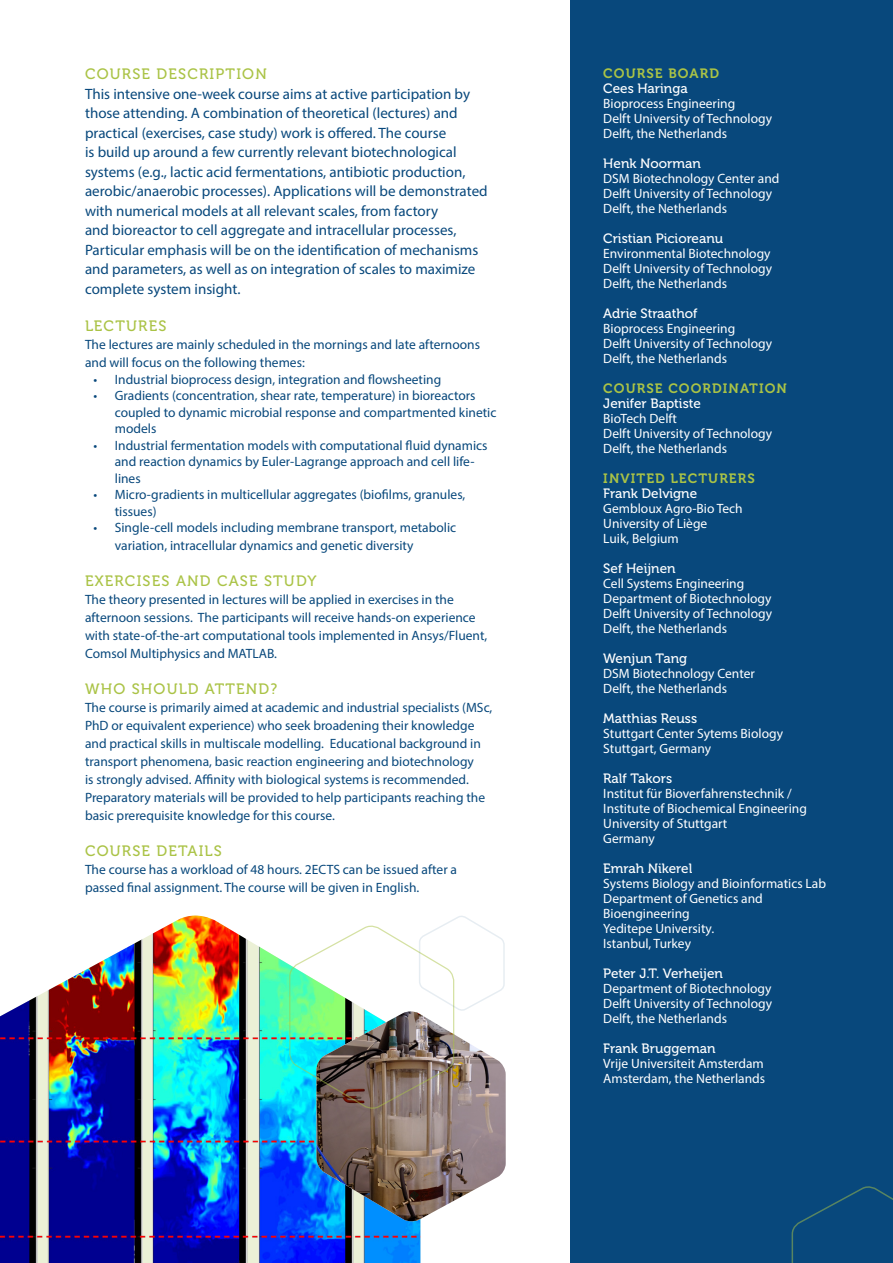
<style>
.page{position:relative;width:893px;height:1263px;background:#fff}
.page>*{position:absolute;margin:0;border:0;box-sizing:border-box;transform-origin:0 0}
.t1{font:15px/19.5px "Myriad Pro";color:#08487c}
.Kopjes{font:15px "Museo 500";letter-spacing:.08em;color:#aac346}
.Kopjes-2{font:13.5px/18px "Myriad Pro";color:#08487c}
.Course_leader_info{font:13.5px/15px "Myriad Pro";color:#fff}
.Course_leader_naam{font:13.5px "Museo 500";color:#fff}
.t2{font:13.5px "Museo 700";letter-spacing:.08em;color:#aac346}
</style>
<div class="page">
<img style="left:0;top:915px;width:420px;height:348px">
<div style="left:571px;top:0;width:322px;height:1263px;background:#08487c"></div>
<svg style="left:791px;top:1186px;width:102px;height:77px"></svg>
<img style="left:289px;top:915px;width:217px;height:307px">
<p class="Kopjes" style="left:85px;top:66px;width:183px">COURSE DESCRIPTION</p>
<p class="t1" style="left:85px;top:84px;width:404px">This intensive one-week course aims at active participation by those attending. A combination of theoretical (lectures) and practical (exercises, case study) work is offered. The course<br>is build up around a few currently relevant biotechnological systems (e.g., lactic acid fermentations, antibiotic production, aerobic/anaerobic processes). Applications will be demonstrated with numerical models at all relevant scales, from factory<br>and bioreactor to cell aggregate and intracellular processes, Particular emphasis will be on the identification of mechanisms and parameters, as well as on integration of scales to maximize complete system insight.</p>
<p class="Kopjes" style="left:85px;top:318px;width:83px">LECTURES</p>
<p class="Kopjes-2" style="left:85px;top:336px;width:397px">The lectures are mainly scheduled in the mornings and late afternoons and will focus on the following themes:</p>
<p class="Kopjes-2" style="left:94px;top:370px;width:349px">• Industrial bioprocess design, integration and flowsheeting</p>
<p class="Kopjes-2" style="left:115px;top:387px;width:383px;line-height:16.5px;text-indent:-21px">• Gradients (concentration, shear rate, temperature) in bioreactors coupled to dynamic microbial response and compartmented kinetic models</p>
<p class="Kopjes-2" style="left:115px;top:437px;width:374px;line-height:16.5px;text-indent:-21px">• Industrial fermentation models with computational fluid dynamics and reaction dynamics by Euler-Lagrange approach and cell life&shy;lines</p>
<p class="Kopjes-2" style="left:115px;top:486px;width:352px;line-height:16.5px;text-indent:-21px">• Micro-gradients in multicellular aggregates (biofilms, granules, tissues)</p>
<p class="Kopjes-2" style="left:115px;top:519px;width:343px;text-indent:-21px">• Single-cell models including membrane transport, metabolic variation, intracellular dynamics and genetic diversity</p>
<p class="Kopjes" style="left:85px;top:573px;width:233px">EXERCISES AND CASE STUDY</p>
<p class="Kopjes-2" style="left:85px;top:591px;width:404px">The theory presented in lectures will be applied in exercises in the afternoon sessions. The participants will receive hands-on experience with state-of-the-art computational tools implemented in Ansys/Fluent, Comsol Multiphysics and MATLAB.</p>
<p class="Kopjes" style="left:85px;top:681px;width:194px">WHO SHOULD ATTEND?</p>
<p class="Kopjes-2" style="left:85px;top:699px;width:409px">The course is primarily aimed at academic and industrial specialists (MSc, PhD or equivalent experience) who seek broadening their knowledge and practical skills in multiscale modelling. Educational background in transport phenomena, basic reaction engineering and biotechnology<br>is strongly advised. Affinity with biological systems is recommended.<br>Preparatory materials will be provided to help participants reaching the basic prerequisite knowledge for this course.</p>
<p class="Kopjes" style="left:85px;top:843px;width:138px">COURSE DETAILS</p>
<p class="Kopjes-2" style="left:85px;top:861px;width:374px">The course has a workload of 48 hours. 2ECTS can be issued after a passed final assignment. The course will be given in English.</p>
<p class="t2" style="left:603px;top:66px;width:117px">COURSE BOARD</p>
<p class="Course_leader_naam" style="left:603px;top:81px;width:86px">Cees Haringa</p>
<p class="Course_leader_info" style="left:603px;top:96px;width:133px">Bioprocess Engineering</p>
<p class="Course_leader_info" style="left:603px;top:111px;width:170px">Delft University of Technology</p>
<p class="Course_leader_info" style="left:603px;top:126px;width:125px">Delft, the Netherlands</p>
<p class="Course_leader_naam" style="left:603px;top:156px;width:99px">Henk Noorman</p>
<p class="Course_leader_info" style="left:603px;top:171px;width:178px">DSM Biotechnology Center and</p>
<p class="Course_leader_info" style="left:603px;top:186px;width:170px">Delft University of Technology</p>
<p class="Course_leader_info" style="left:603px;top:201px;width:125px">Delft, the Netherlands</p>
<p class="Course_leader_naam" style="left:603px;top:231px;width:121px">Cristian Picioreanu</p>
<p class="Course_leader_info" style="left:603px;top:246px;width:169px">Environmental Biotechnology</p>
<p class="Course_leader_info" style="left:603px;top:261px;width:170px">Delft University of Technology</p>
<p class="Course_leader_info" style="left:603px;top:276px;width:125px">Delft, the Netherlands</p>
<p class="Course_leader_naam" style="left:603px;top:306px;width:96px">Adrie Straathof</p>
<p class="Course_leader_info" style="left:603px;top:321px;width:133px">Bioprocess Engineering</p>
<p class="Course_leader_info" style="left:603px;top:336px;width:170px">Delft University of Technology</p>
<p class="Course_leader_info" style="left:603px;top:351px;width:125px">Delft, the Netherlands</p>
<p class="t2" style="left:603px;top:381px;width:185px">COURSE COORDINATION</p>
<p class="Course_leader_naam" style="left:603px;top:396px;width:99px">Jenifer Baptiste</p>
<p class="Course_leader_info" style="left:603px;top:411px;width:75px">BioTech Delft</p>
<p class="Course_leader_info" style="left:603px;top:426px;width:170px">Delft University of Technology</p>
<p class="Course_leader_info" style="left:603px;top:441px;width:125px">Delft, the Netherlands</p>
<p class="t2" style="left:603px;top:471px;width:153px">INVITED LECTURERS</p>
<p class="Course_leader_naam" style="left:603px;top:486px;width:95px">Frank Delvigne</p>
<p class="Course_leader_info" style="left:603px;top:501px;width:141px">Gembloux Agro-Bio Tech</p>
<p class="Course_leader_info" style="left:603px;top:516px;width:106px">University of Liège</p>
<p class="Course_leader_info" style="left:603px;top:531px;width:77px">Luik, Belgium</p>
<p class="Course_leader_naam" style="left:603px;top:561px;width:74px">Sef Heijnen</p>
<p class="Course_leader_info" style="left:603px;top:576px;width:142px">Cell Systems Engineering</p>
<p class="Course_leader_info" style="left:603px;top:591px;width:170px">Department of Biotechnology</p>
<p class="Course_leader_info" style="left:603px;top:606px;width:170px">Delft University of Technology</p>
<p class="Course_leader_info" style="left:603px;top:621px;width:125px">Delft, the Netherlands</p>
<p class="Course_leader_naam" style="left:603px;top:651px;width:85px">Wenjun Tang</p>
<p class="Course_leader_info" style="left:603px;top:666px;width:153px">DSM Biotechnology Center</p>
<p class="Course_leader_info" style="left:603px;top:681px;width:125px">Delft, the Netherlands</p>
<p class="Course_leader_naam" style="left:603px;top:711px;width:95px">Matthias Reuss</p>
<p class="Course_leader_info" style="left:603px;top:726px;width:181px">Stuttgart Center Sytems Biology</p>
<p class="Course_leader_info" style="left:603px;top:741px;width:109px">Stuttgart, Germany</p>
<p class="Course_leader_naam" style="left:603px;top:771px;width:70px">Ralf Takors</p>
<p class="Course_leader_info" style="left:603px;top:786px;width:190px">Institut für Bioverfahrenstechnik /</p>
<p class="Course_leader_info" style="left:603px;top:801px;width:205px">Institute of Biochemical Engineering</p>
<p class="Course_leader_info" style="left:603px;top:816px;width:126px">University of Stuttgart</p>
<p class="Course_leader_info" style="left:603px;top:831px;width:53px">Germany</p>
<p class="Course_leader_naam" style="left:603px;top:861px;width:90px">Emrah Nikerel</p>
<p class="Course_leader_info" style="left:603px;top:876px;width:224px">Systems Biology and Bioinformatics Lab</p>
<p class="Course_leader_info" style="left:603px;top:891px;width:161px">Department of Genetics and<br>Bioengineering</p>
<p class="Course_leader_info" style="left:603px;top:921px;width:112px">Yeditepe University.</p>
<p class="Course_leader_info" style="left:603px;top:936px;width:89px">Istanbul, Turkey</p>
<p class="Course_leader_naam" style="left:603px;top:966px;width:121px">Peter J.T. Verheijen</p>
<p class="Course_leader_info" style="left:603px;top:981px;width:170px">Department of Biotechnology</p>
<p class="Course_leader_info" style="left:603px;top:996px;width:170px">Delft University of Technology</p>
<p class="Course_leader_info" style="left:603px;top:1011px;width:125px">Delft, the Netherlands</p>
<p class="Course_leader_naam" style="left:603px;top:1041px;width:114px">Frank Bruggeman</p>
<p class="Course_leader_info" style="left:603px;top:1056px;width:162px">Vrije Universiteit Amsterdam</p>
<p class="Course_leader_info" style="left:603px;top:1071px;width:163px">Amsterdam, the Netherlands</p>
</div>
